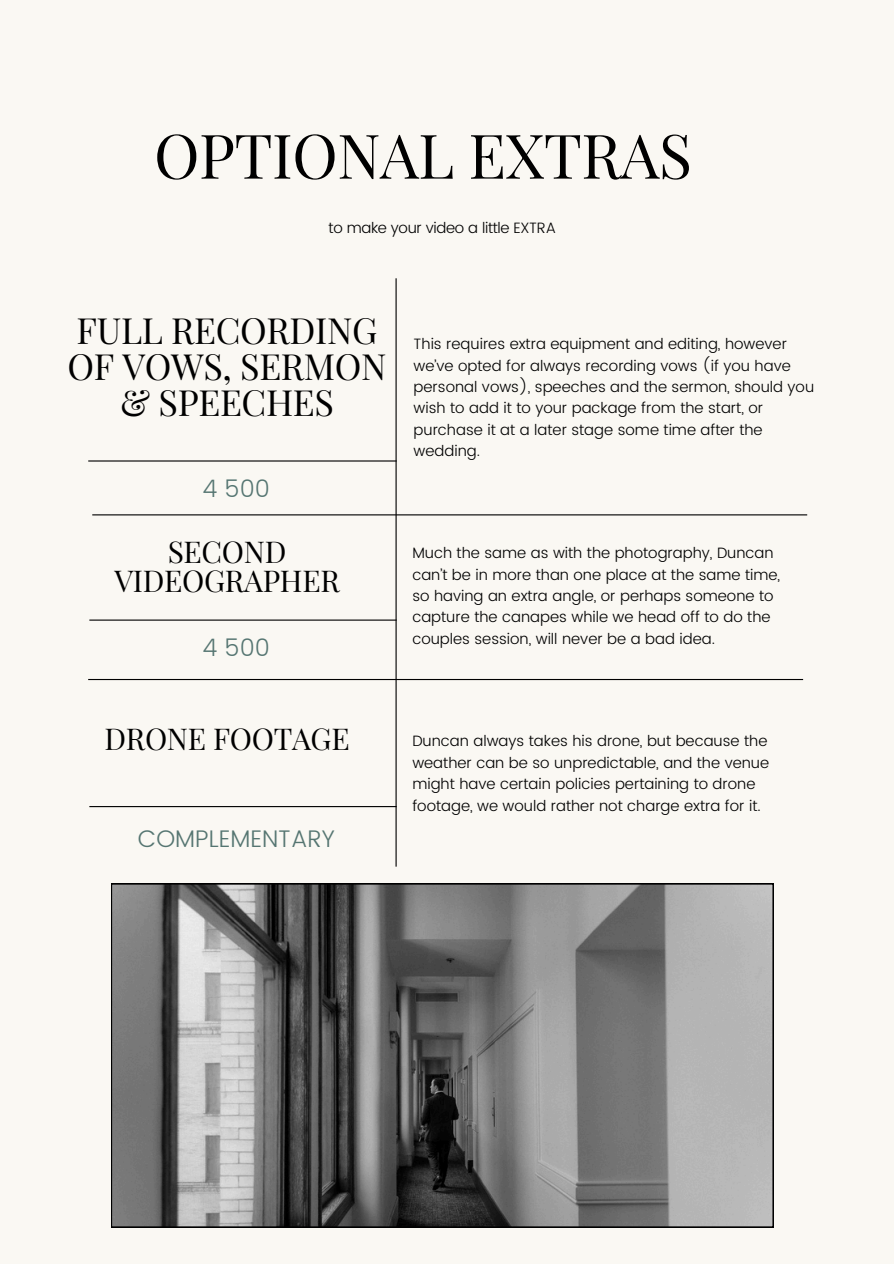
<style>
.page{position:relative;width:894px;height:1264px;background:#fff}
.page>*{position:absolute;margin:0;border:0;box-sizing:border-box;transform-origin:0 0}
.t1{font:61.5px "Playfair Display";letter-spacing:-.01em;color:#000}
.t2{font:36px/36px "Playfair Display";letter-spacing:-.01em;color:#000;text-align:center}
.t3{font:30px/29.2px "Playfair Display";letter-spacing:-.01em;color:#000;text-align:center}
.t4{font:300 24px "Poppins";color:#557571}
.t5{font:300 15px/21.3px "Poppins";color:#000}
.t6{font:300 15px "Poppins";letter-spacing:-.02em;color:#000}
</style>
<div class="page">
<div style="left:0;top:0;width:893px;height:1263px;background:#faf8f3"></div>
<hr style="left:92px;top:514px;width:715px;height:1px;background:#000">
<hr style="left:88px;top:460px;width:308px;height:1px;background:#000">
<hr style="left:89px;top:619px;width:307px;height:1px;background:#000">
<hr style="left:395px;top:278px;width:1px;height:588px;background:#000">
<hr style="left:88px;top:679px;width:714px;height:1px;background:#000">
<hr style="left:89px;top:806px;width:307px;height:1px;background:#000">
<svg style="left:111px;top:883px;width:661px;height:344px;background:#7c7c7c"></svg>
<p class="t1" style="left:154px;top:112px;width:539px">OPTIONAL EXTRAS</p>
<h4 class="t6" style="left:328px;top:219px;width:229px">to make your video a little EXTRA</h4>
<p class="t2" style="left:67px;top:311px;width:320px">FULL RECORDING<br>OF VOWS, SERMON &amp; SPEECHES</p>
<h1 class="t4" style="left:202px;top:474px;width:69px">4 500</h1>
<h2 class="t3" style="left:114px;top:535px;width:227px">SECOND<br>VIDEOGRAPHER</h2>
<p class="t4" style="left:202px;top:634px;width:69px">4 500</p>
<p class="t5" style="left:413px;top:333px;width:402px">This requires extra equipment and editing, however we’ve opted for always recording vows (if you have personal vows), speeches and the sermon, should you wish to add it to your package from the start, or purchase it at a later stage some time after the wedding.</p>
<p class="t5" style="left:412px;top:542px;width:369px">Much the same as with the photography, Duncan can’t be in more than one place at the same time, so having an extra angle, or perhaps someone to capture the canapes while we head off to do the couples session, will never be a bad idea.</p>
<p class="t3" style="left:104px;top:722px;width:247px">DRONE FOOTAGE</p>
<h3 class="t4" style="left:138px;top:824px;width:199px">COMPLEMENTARY</h3>
<p class="t5" style="left:412px;top:730px;width:358px">Duncan always takes his drone, but because the weather can be so unpredictable, and the venue might have certain policies pertaining to drone footage, we would rather not charge extra for it.</p>
</div>
